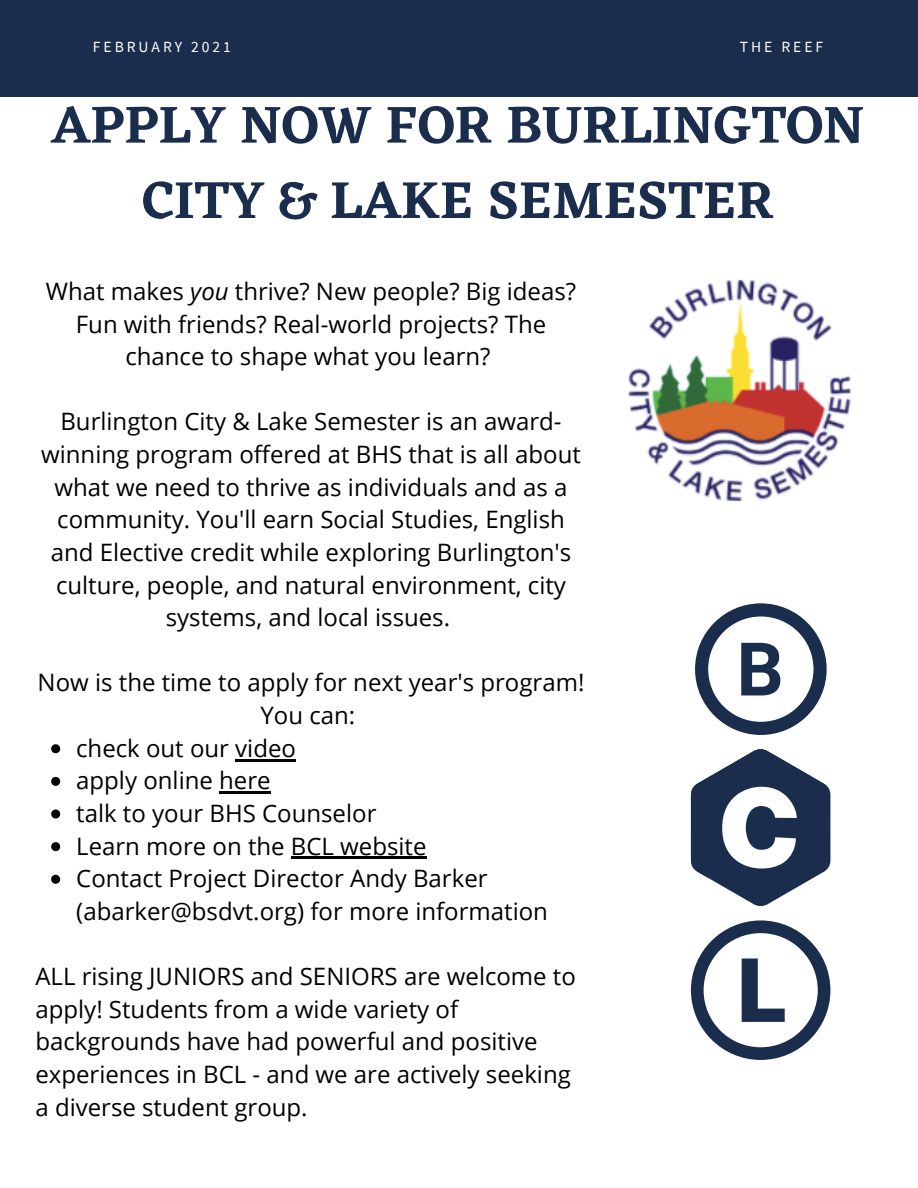
<style>
.page{position:relative;width:918px;height:1188px;background:#fff}
.page>*{position:absolute;margin:0;border:0;box-sizing:border-box;transform-origin:0 0}
.t1{font:600 54px/75.3px "Eczar";color:#1b2d4c;text-align:center}
.t2{font:24px/32.7px "Open Sans";color:#000;text-align:center}
.t3{font:15.6px "Source Sans Pro";letter-spacing:.19em;color:#fff}
.s1{font-style:italic}
</style>
<div class="page">
<div style="left:0;top:0;width:918px;height:96px;background:#1b2d4c"></div>
<svg style="left:51px;top:744px;width:9px;height:9px"></svg>
<hr style="left:235px;top:759px;width:61px;height:2px;background:#000">
<svg style="left:51px;top:777px;width:9px;height:9px"></svg>
<hr style="left:219px;top:792px;width:52px;height:2px;background:#000">
<svg style="left:51px;top:810px;width:9px;height:9px"></svg>
<svg style="left:51px;top:842px;width:9px;height:9px"></svg>
<hr style="left:291px;top:857px;width:136px;height:2px;background:#000">
<svg style="left:51px;top:875px;width:9px;height:9px"></svg>
<img style="left:628px;top:279px;width:223px;height:223px">
<svg style="left:695px;top:603px;width:132px;height:132px"></svg>
<svg style="left:691px;top:749px;width:139px;height:158px"></svg>
<svg style="left:691px;top:920px;width:139px;height:140px"></svg>
<p class="t3" style="left:93px;top:37px;width:140px">FEBRUARY 2021</p>
<p class="t3" style="left:740px;top:37px;width:85px">THE REEF</p>
<p class="t1" style="left:52px;top:86px;width:815px">APPLY NOW FOR BURLINGTON<br>CITY &amp; LAKE SEMESTER</p>
<p class="t2" style="left:46px;top:274px;width:532px">What makes <span class="s1">you</span> thrive? New people? Big ideas?<br>Fun with friends? Real-world projects? The chance to shape what you learn?</p>
<p class="t2" style="left:41px;top:405px;width:541px">Burlington City &amp; Lake Semester is an award&shy;winning program offered at BHS that is all about what we need to thrive as individuals and as a community. You'll earn Social Studies, English and Elective credit while exploring Burlington's culture, people, and natural environment, city systems, and local issues.</p>
<p class="t2" style="left:38px;top:666px;width:548px">Now is the time to apply for next year's program!<br>You can:</p>
<p class="t2" style="left:76px;top:731px;width:221px">check out our video</p>
<p class="t2" style="left:76px;top:764px;width:196px">apply online here</p>
<p class="t2" style="left:76px;top:796px;width:302px">talk to your BHS Counselor</p>
<p class="t2" style="left:76px;top:829px;width:352px">Learn more on the BCL website</p>
<p class="t2" style="left:76px;top:861px;width:473px;text-align:left">Contact Project Director Andy Barker (abarker@bsdvt.org) for more information</p>
<p class="t2" style="left:35px;top:959px;width:542px;text-align:left">ALL rising JUNIORS and SENIORS are welcome to apply! Students from a wide variety of backgrounds have had powerful and positive experiences in BCL - and we are actively seeking a diverse student group.</p>
</div>
